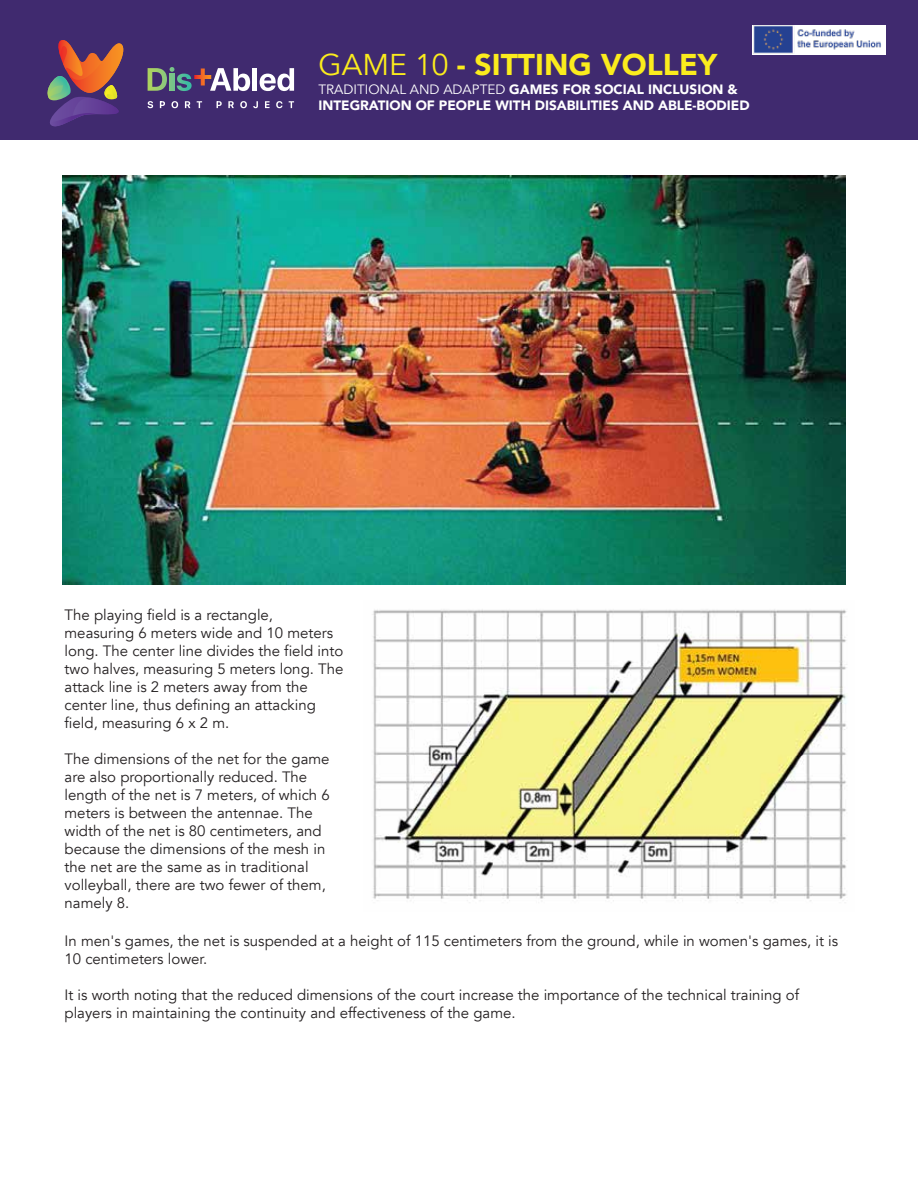
<style>
.page{position:relative;width:918px;height:1188px;background:#fff}
.page>*{position:absolute;margin:0;border:0;box-sizing:border-box;transform-origin:0 0}
.t1{font:900 30px "Avenir";color:#fbec1d}
.t2{font:15px/18px "Avenir";color:#231f20}
.t3{font:900 13.5px/16.2px "Avenir";color:#fff}
.s1{font-weight:400}
</style>
<div class="page">
<div style="left:0;top:0;width:918px;height:139px;background:#402a6f"></div>
<svg style="left:47px;top:40px;width:77px;height:87px"></svg>
<svg style="left:148px;top:67px;width:102px;height:24px"></svg>
<hr style="left:253px;top:68px;width:4px;height:23px;background:#fff">
<svg style="left:260px;top:68px;width:34px;height:23px"></svg>
<svg style="left:148px;top:101px;width:5px;height:7px"></svg>
<svg style="left:160px;top:101px;width:5px;height:7px"></svg>
<svg style="left:172px;top:101px;width:6px;height:7px"></svg>
<svg style="left:185px;top:101px;width:5px;height:7px"></svg>
<svg style="left:197px;top:101px;width:5px;height:7px"></svg>
<svg style="left:217px;top:101px;width:5px;height:7px"></svg>
<svg style="left:228px;top:101px;width:6px;height:7px"></svg>
<svg style="left:240px;top:101px;width:7px;height:7px"></svg>
<svg style="left:253px;top:101px;width:5px;height:7px"></svg>
<svg style="left:265px;top:101px;width:5px;height:7px"></svg>
<svg style="left:276px;top:101px;width:6px;height:7px"></svg>
<svg style="left:289px;top:101px;width:5px;height:7px"></svg>
<img style="left:62px;top:175px;width:783px;height:409px">
<img style="left:372px;top:609px;width:475px;height:294px">
<img style="left:753px;top:25px;width:133px;height:29px">
<h1 class="t1" style="left:318px;top:39px;width:400px"><span class="s1">GAME 10</span> - SITTING VOLLEY</h1>
<p class="t3" style="left:318px;top:81px;width:433px"><span class="s1">TRADITIONAL AND ADAPTED</span> GAMES FOR SOCIAL INCLUSION &amp;<br>INTEGRATION OF PEOPLE WITH DISABILITIES AND ABLE-BODIED</p>
<p class="t2" style="left:65px;top:606px;width:280px">The playing field is a rectangle, measuring 6 meters wide and 10 meters long. The center line divides the field into two halves, measuring 5 meters long. The attack line is 2 meters away from the center line, thus defining an attacking field, measuring 6 x 2 m.</p>
<p class="t2" style="left:65px;top:750px;width:267px">The dimensions of the net for the game are also proportionally reduced. The length of the net is 7 meters, of which 6 meters is between the antennae. The width of the net is 80 centimeters, and because the dimensions of the mesh in the net are the same as in traditional volleyball, there are two fewer of them, namely 8.</p>
<p class="t2" style="left:65px;top:932px;width:775px">In men's games, the net is suspended at a height of 115 centimeters from the ground, while in women's games, it is<br>10 centimeters lower.</p>
<p class="t2" style="left:65px;top:986px;width:736px">It is worth noting that the reduced dimensions of the court increase the importance of the technical training of players in maintaining the continuity and effectiveness of the game.</p>
</div>
